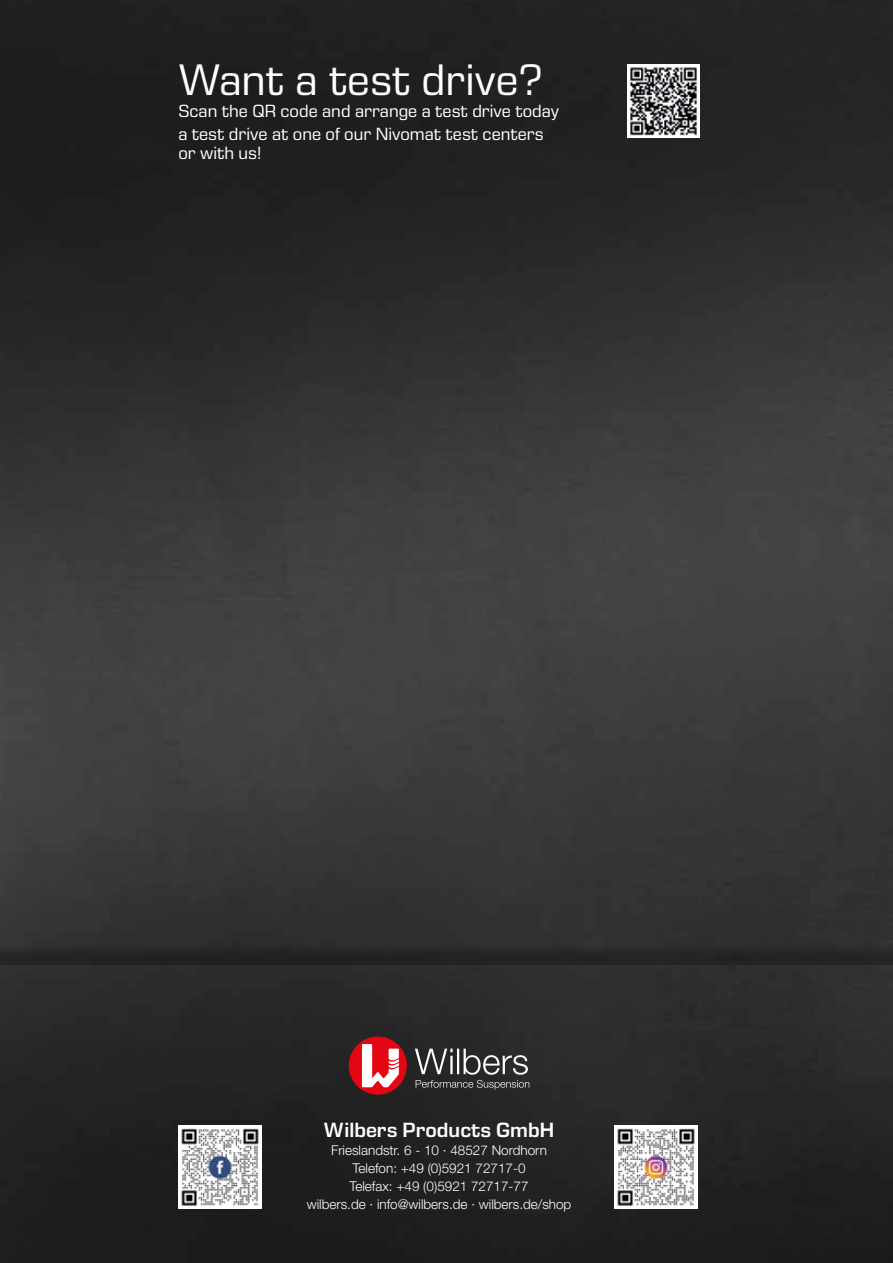
<style>
.page{position:relative;width:893px;height:1263px;background:#fff}
.page>*{position:absolute;margin:0;border:0;box-sizing:border-box;transform-origin:0 0}
.t1{font:45px "Eurostile Next LT Pro";color:#fff}
.t2{font:600 21px "Eurostile Next LT Pro";color:#fff}
.t3{font:18px/22.5px "Eurostile Next LT Pro";color:#fff}
.t4{font:300 13.5px/18px "Helvetica Neue LT Pro";color:#fff;text-align:center}
</style>
<div class="page">
<img style="left:0;top:0;width:893px;height:942px">
<div style="left:0;top:942px;width:893px;height:321px;background:#252525"></div>
<img style="left:0;top:965px;width:893px;height:298px">
<img style="left:178px;top:1126px;width:83px;height:83px">
<img style="left:614px;top:1126px;width:83px;height:83px">
<div style="left:349px;top:1036px;width:58px;height:59px;background:#e30613;border-radius:50%"></div>
<svg style="left:362px;top:1044px;width:37px;height:43px"></svg>
<svg style="left:415px;top:1049px;width:114px;height:40px"></svg>
<img style="left:627px;top:65px;width:73px;height:72px">
<h1 class="t1" style="left:178px;top:55px;width:366px">Want a test drive?</h1>
<h3 class="t3" style="left:178px;top:100px;width:382px">Scan the QR code and arrange a test drive today a test drive at one of our Nivomat test centers</h3>
<h3 class="t3" style="left:178px;top:142px;width:84px">or with us!</h3>
<h2 class="t2" style="left:324px;top:1118px;width:232px">Wilbers Products GmbH</h2>
<p class="t4" style="left:307px;top:1141px;width:266px">Frieslandstr. 6 - 10 · 48527 Nordhorn<br>Telefon: +49 (0)5921 72717-0<br>Telefax: +49 (0)5921 72717-77<br>wilbers.de · info@wilbers.de · wilbers.de/shop</p>
</div>
